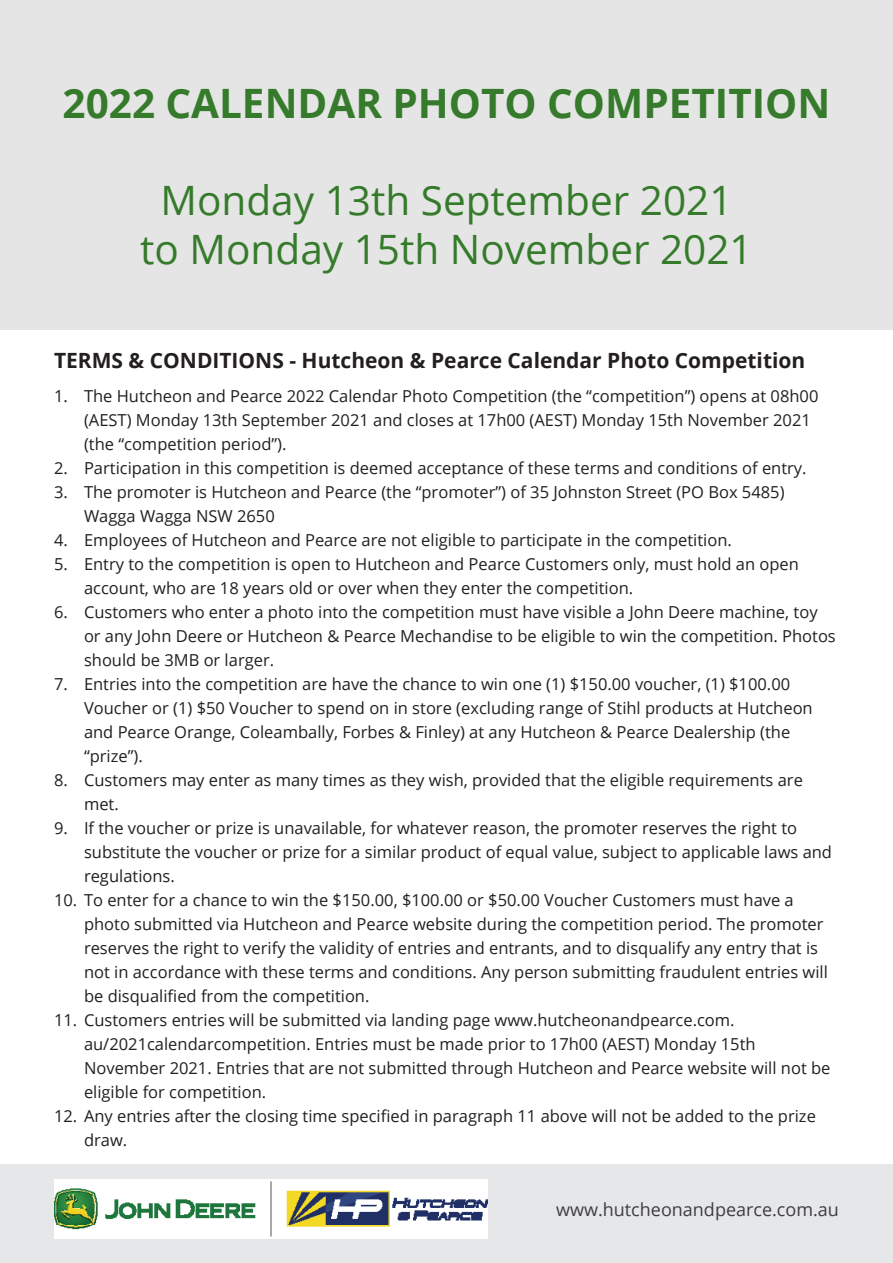
<style>
.page{position:relative;width:893px;height:1263px;background:#fff}
.page>*{position:absolute;margin:0;border:0;box-sizing:border-box;transform-origin:0 0}
.t1{font:40.5px/48.6px "Open Sans";color:#357b2b;text-align:center}
.t2{font:700 40.5px "Open Sans";color:#357b2b}
.t3{font:700 21px "Open Sans";color:#231f20}
.t4{font:18px "Open Sans";color:#3e3e3f}
.t5{font:16.5px/24px "Open Sans";color:#231f20}
</style>
<div class="page">
<div style="left:0;top:1164px;width:893px;height:99px;background:#e6e7e9"></div>
<img style="left:54px;top:1179px;width:434px;height:59px">
<div style="left:0;top:0;width:893px;height:330px;background:#e5e5e5"></div>
<h1 class="t2" style="left:63px;top:75px;width:769px">2022 CALENDAR PHOTO COMPETITION</h1>
<h1 class="t1" style="left:140px;top:175px;width:614px">Monday 13th September 2021 to Monday 15th November 2021</h1>
<p class="t3" style="left:54px;top:346px;width:753px">TERMS &amp; CONDITIONS - Hutcheon &amp; Pearce Calendar Photo Competition</p>
<p class="t5" style="left:84px;top:383px;width:736px;text-indent:-30px">1. The Hutcheon and Pearce 2022 Calendar Photo Competition (the “competition”) opens at 08h00 (AEST) Monday 13th September 2021 and closes at 17h00 (AEST) Monday 15th November 2021 (the “competition period”).</p>
<p class="t5" style="left:54px;top:455px;width:754px">2. Participation in this competition is deemed acceptance of these terms and conditions of entry.</p>
<p class="t5" style="left:84px;top:479px;width:702px;text-indent:-30px">3. The promoter is Hutcheon and Pearce (the “promoter”) of 35 Johnston Street (PO Box 5485)<br>Wagga Wagga NSW 2650</p>
<p class="t5" style="left:54px;top:527px;width:679px">4. Employees of Hutcheon and Pearce are not eligible to participate in the competition.</p>
<p class="t5" style="left:84px;top:551px;width:716px;text-indent:-30px">5. Entry to the competition is open to Hutcheon and Pearce Customers only, must hold an open account, who are 18 years old or over when they enter the competition.</p>
<p class="t5" style="left:84px;top:599px;width:753px;text-indent:-30px">6. Customers who enter a photo into the competition must have visible a John Deere machine, toy or any John Deere or Hutcheon &amp; Pearce Mechandise to be eligible to win the competition. Photos should be 3MB or larger.</p>
<p class="t5" style="left:84px;top:671px;width:730px;text-indent:-30px">7. Entries into the competition are have the chance to win one (1) $150.00 voucher, (1) $100.00<br>Voucher or (1) $50 Voucher to spend on in store (excluding range of Stihl products at Hutcheon and Pearce Orange, Coleambally, Forbes &amp; Finley) at any Hutcheon &amp; Pearce Dealership (the “prize”).</p>
<p class="t5" style="left:84px;top:768px;width:720px;text-indent:-30px">8. Customers may enter as many times as they wish, provided that the eligible requirements are met.</p>
<p class="t5" style="left:84px;top:816px;width:750px;text-indent:-30px">9. If the voucher or prize is unavailable, for whatever reason, the promoter reserves the right to substitute the voucher or prize for a similar product of equal value, subject to applicable laws and regulations.</p>
<p class="t5" style="left:84px;top:888px;width:745px;text-indent:-30px">10. To enter for a chance to win the $150.00, $100.00 or $50.00 Voucher Customers must have a photo submitted via Hutcheon and Pearce website during the competition period. The promoter reserves the right to verify the validity of entries and entrants, and to disqualify any entry that is not in accordance with these terms and conditions. Any person submitting fraudulent entries will be disqualified from the competition.</p>
<p class="t5" style="left:84px;top:1008px;width:748px;text-indent:-30px">11. Customers entries will be submitted via landing page www.hutcheonandpearce.com. au/2021calendarcompetition. Entries must be made prior to 17h00 (AEST) Monday 15th November 2021. Entries that are not submitted through Hutcheon and Pearce website will not be eligible for competition.</p>
<p class="t5" style="left:84px;top:1104px;width:733px;text-indent:-30px">12. Any entries after the closing time specified in paragraph 11 above will not be added to the prize draw.</p>
<p class="t4" style="left:556px;top:1197px;width:284px">www.hutcheonandpearce.com.au</p>
</div>
